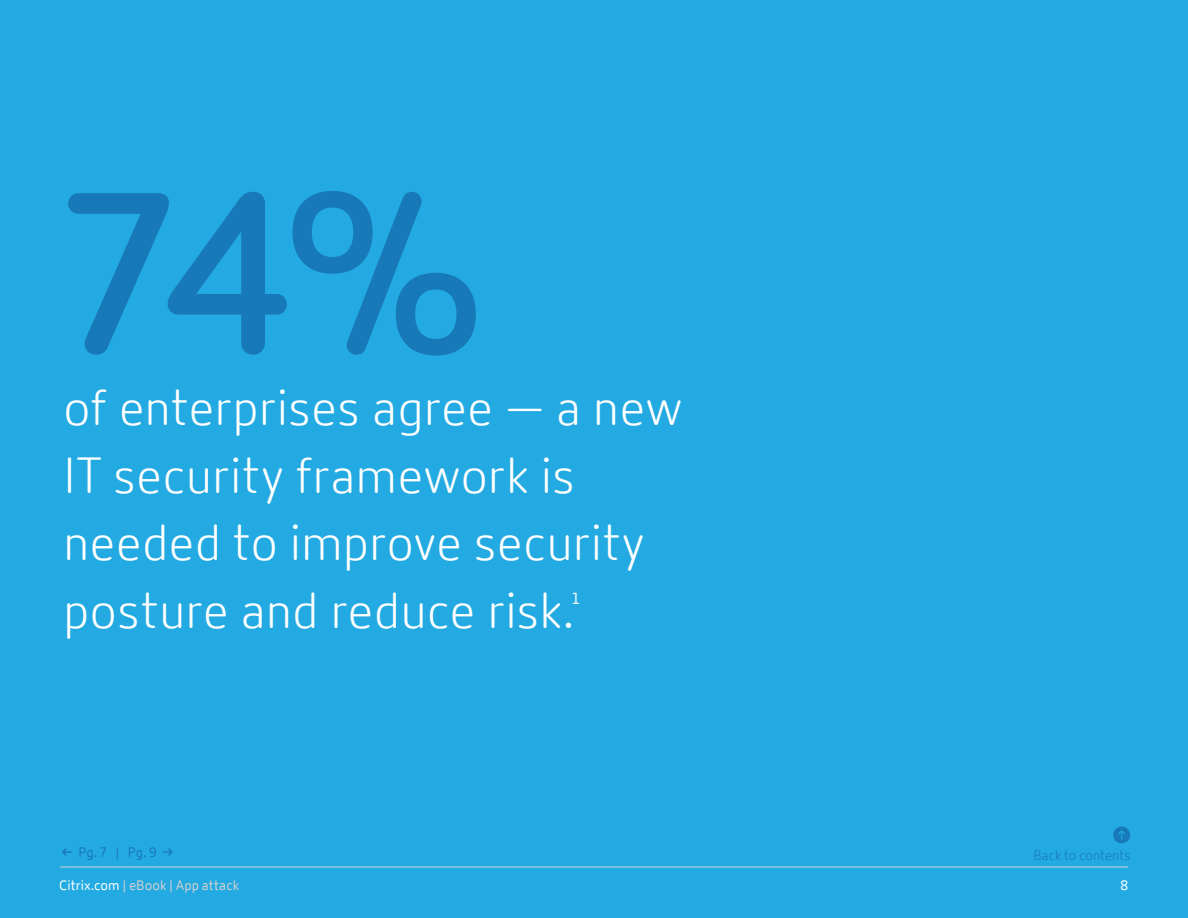
<style>
.page{position:relative;width:1188px;height:918px;background:#23aae2}
.page>*{position:absolute;margin:0;border:0;box-sizing:border-box;transform-origin:0 0}
.t1{font:600 225px "Citrix New Sans";color:#1879b9}
.t2{font:300 49.5px/67.5px "Citrix New Sans";color:#fff}
.t3{font:15.75px "Citrix New Sans";color:#fff}
.t4{font:13.5px "Citrix New Sans";letter-spacing:.005em;color:#d0d0ce}
.t5{font:300 13.5px "Citrix New Sans";color:#1879b9}
.t6{font:13.5px "Citrix New Sans";color:#1879b9}
.t7{font:13.5px "Citrix New Sans";color:#23aae2}
.t8{font:13.5px "Citrix New Sans";color:#fff}
.s1{font-weight:600}
.s2{color:#fff}
</style>
<div class="page">
<div style="left:1113px;top:827px;width:17px;height:16px;background:#1879b9;border-radius:50%"></div>
<hr style="left:60px;top:867px;width:1068px;height:1px;background:#d0d0ce">
<h1 class="t1" style="left:54px;top:145px;width:429px">74%</h1>
<p class="t2" style="left:63px;top:375px;width:621px">of enterprises agree — a new<br>IT security framework is needed to improve security posture and reduce risk.</p>
<p class="t3" style="left:571px;top:590px;width:11px">1</p>
<p class="t7" style="left:1117px;top:828px;width:10px">↑</p>
<p class="t6" style="left:62px;top:845px;width:114px"><span class="s1">←</span> Pg. 7 | Pg. 9 <span class="s1">→</span></p>
<p class="t4" style="left:59px;top:878px;width:181px"><span class="s2">Citrix.com</span> | eBook | App attack</p>
<p class="t8" style="left:1120px;top:878px;width:9px">8</p>
<p class="t5" style="left:1033px;top:847px;width:99px">Back to contents</p>
</div>
